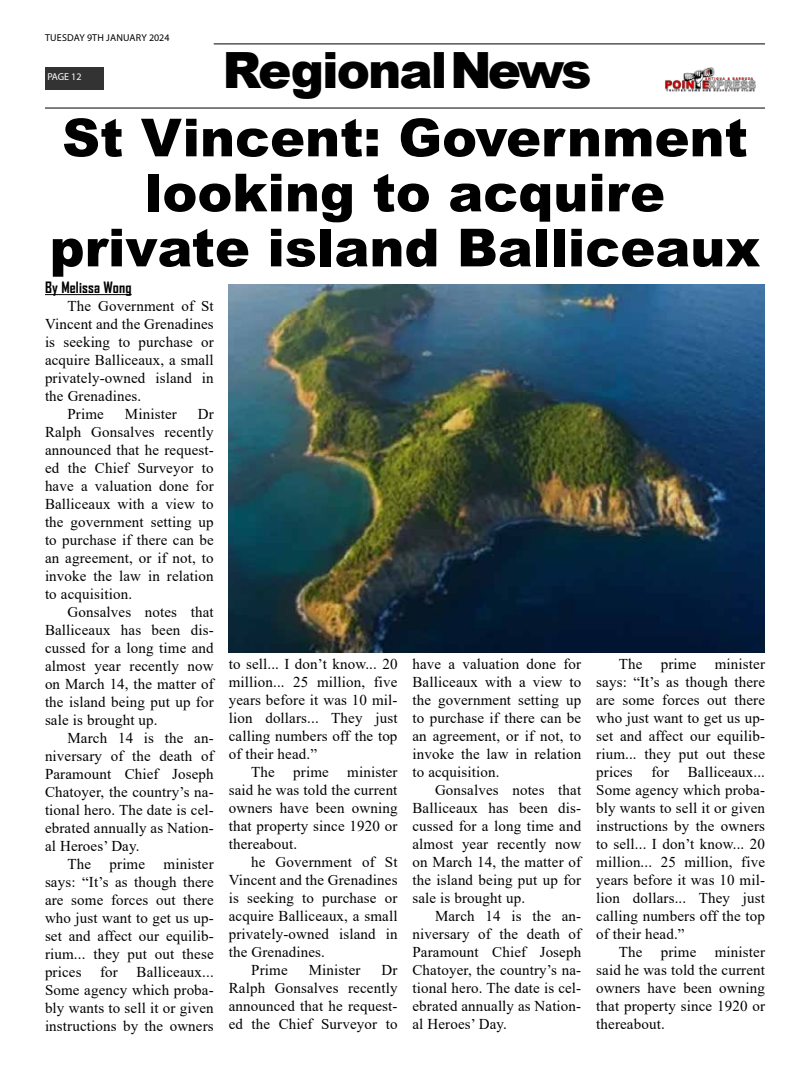
<style>
.page{position:relative;width:810px;height:1080px;background:#fff}
.page>*{position:absolute;margin:0;border:0;box-sizing:border-box;transform-origin:0 0}
.t1{font:900 52.5px/55px "Arial";color:#000;text-align:center}
.t2{font:900 50px "Arial";letter-spacing:-.04em;color:#000}
.t3{font:15px/18px "Times New Roman";letter-spacing:.01em;color:#000;text-align:justify}
.t4{font:700 15px "Agency FB";letter-spacing:.01em;color:#000}
.t5{font:10px "Myriad Pro";letter-spacing:.02em;color:#000}
.t6{font:10px "Myriad Pro";letter-spacing:-.005em;color:#fff}
</style>
<div class="page">
<hr style="left:214px;top:43px;width:551px;height:2px;background:#333">
<div style="left:45px;top:67px;width:58px;height:22px;background:#333"></div>
<img style="left:665px;top:67px;width:91px;height:25px">
<hr style="left:45px;top:107px;width:720px;height:2px;background:#333">
<hr style="left:45px;top:294px;width:87px;height:1px;background:#000">
<img style="left:229px;top:284px;width:536px;height:368px">
<p class="t5" style="left:45px;top:31px;width:126px">TUESDAY 9TH JANUARY 2024</p>
<p class="t6" style="left:47px;top:71px;width:36px">PAGE 12</p>
<h2 class="t2" style="left:222px;top:33px;width:371px">RegionalNews</h2>
<h1 class="t1" style="left:50px;top:108px;width:712px">St Vincent: Government looking to acquire private island Balliceaux</h1>
<p class="t4" style="left:45px;top:278px;width:88px">By Melissa Wong</p>
<p class="t3" style="left:68px;top:296px;width:148px">The Government of St</p>
<p class="t3" style="left:45px;top:314px;width:170px">Vincent and the Grenadines</p>
<p class="t3" style="left:45px;top:332px;width:170px">is seeking to purchase or</p>
<p class="t3" style="left:45px;top:350px;width:170px">acquire Balliceaux, a small</p>
<p class="t3" style="left:45px;top:368px;width:170px">privately-owned island in</p>
<p class="t3" style="left:45px;top:386px;width:98px">the Grenadines.</p>
<p class="t3" style="left:68px;top:404px;width:38px">Prime</p>
<p class="t3" style="left:125px;top:404px;width:53px">Minister</p>
<p class="t3" style="left:45px;top:404px;width:170px;text-indent:153px">Dr Ralph Gonsalves recently announced that he request&shy;ed the Chief Surveyor to have a valuation done for Balliceaux with a view to the government setting up to purchase if there can be an agreement, or if not, to invoke the law in relation to acquisition.</p>
<p class="t3" style="left:45px;top:602px;width:170px;text-indent:22px">Gonsalves notes that Balliceaux has been dis&shy;cussed for a long time and almost year recently now on March 14, the matter of the island being put up for sale is brought up.</p>
<p class="t3" style="left:45px;top:728px;width:170px;text-indent:22px">March 14 is the an&shy;niversary of the death of Paramount Chief Joseph Chatoyer, the country’s na&shy;tional hero. The date is cel&shy;ebrated annually as Nation&shy;al Heroes’ Day.</p>
<p class="t3" style="left:45px;top:854px;width:170px;text-indent:22px">The prime minister says: “It’s as though there are some forces out there who just want to get us up&shy;set and affect our equilib&shy;rium... they put out these prices for Balliceaux...<br>Some agency which proba&shy;bly wants to sell it or given instructions by the owners</p>
<p class="t3" style="left:229px;top:654px;width:170px">to sell... I don’t know... 20 million... 25 million, five years before it was 10 mil&shy;lion dollars... They just calling numbers off the top of their head.”</p>
<p class="t3" style="left:229px;top:762px;width:170px;text-indent:22px">The prime minister said he was told the current owners have been owning that property since 1920 or thereabout.</p>
<p class="t3" style="left:251px;top:852px;width:148px">he Government of St</p>
<p class="t3" style="left:229px;top:870px;width:170px">Vincent and the Grenadines</p>
<p class="t3" style="left:229px;top:888px;width:170px">is seeking to purchase or</p>
<p class="t3" style="left:229px;top:906px;width:170px">acquire Balliceaux, a small</p>
<p class="t3" style="left:229px;top:924px;width:170px">privately-owned island in</p>
<p class="t3" style="left:229px;top:942px;width:98px">the Grenadines.</p>
<p class="t3" style="left:251px;top:960px;width:38px">Prime</p>
<p class="t3" style="left:309px;top:960px;width:53px">Minister</p>
<p class="t3" style="left:229px;top:960px;width:170px;text-indent:153px">Dr Ralph Gonsalves recently announced that he request&shy;ed the Chief Surveyor to</p>
<p class="t3" style="left:412px;top:654px;width:170px">have a valuation done for Balliceaux with a view to the government setting up to purchase if there can be an agreement, or if not, to invoke the law in relation to acquisition.</p>
<p class="t3" style="left:412px;top:780px;width:170px;text-indent:22px">Gonsalves notes that Balliceaux has been dis&shy;cussed for a long time and almost year recently now on March 14, the matter of the island being put up for sale is brought up.</p>
<p class="t3" style="left:412px;top:906px;width:170px;text-indent:22px">March 14 is the an&shy;niversary of the death of Paramount Chief Joseph Chatoyer, the country’s na&shy;tional hero. The date is cel&shy;ebrated annually as Nation&shy;al Heroes’ Day.</p>
<p class="t3" style="left:596px;top:654px;width:170px;text-indent:22px">The prime minister says: “It’s as though there are some forces out there who just want to get us up&shy;set and affect our equilib&shy;rium... they put out these prices for Balliceaux...<br>Some agency which proba&shy;bly wants to sell it or given instructions by the owners to sell... I don’t know... 20 million... 25 million, five years before it was 10 mil&shy;lion dollars... They just calling numbers off the top of their head.”</p>
<p class="t3" style="left:596px;top:942px;width:170px;text-indent:22px">The prime minister said he was told the current owners have been owning that property since 1920 or thereabout.</p>
</div>
